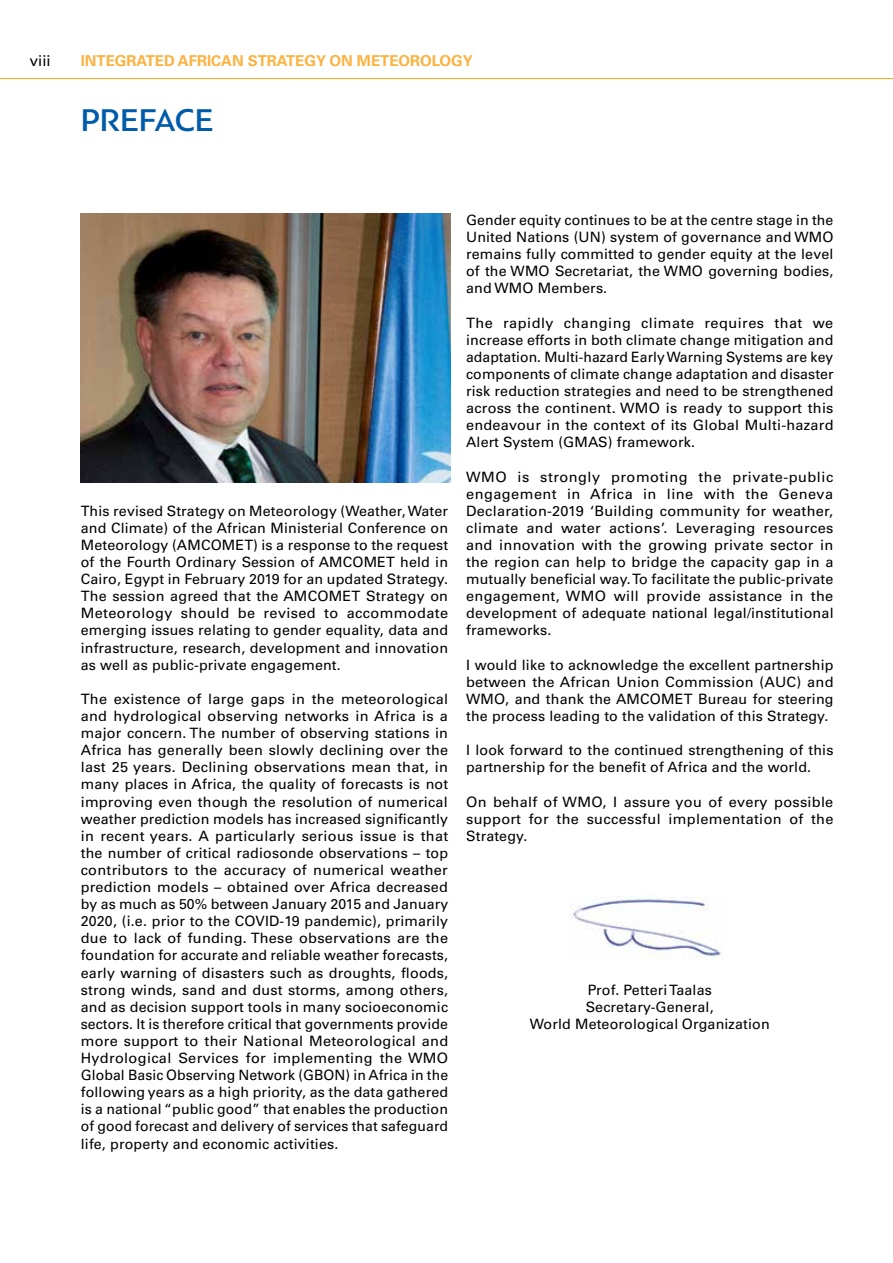
<style>
.page{position:relative;width:893px;height:1263px;background:#fff}
.page>*{position:absolute;margin:0;border:0;box-sizing:border-box;transform-origin:0 0}
.t1{font:500 33px "PF Bague Sans Pro";color:#005baa}
.t2{font:700 15px "Univers LTCYR 65";color:#fcb240}
.t3{font:15px "Univers LTCYR 55 Roman";color:#000}
.t4{font:14.25px/17.1px "Univers LTCYR 55 Roman";letter-spacing:.01em;color:#000;text-align:justify}
</style>
<div class="page">
<hr style="left:0;top:78px;width:893px;height:1px;background:#faa61a">
<img style="left:571px;top:896px;width:150px;height:63px">
<img style="left:81px;top:213px;width:369px;height:269px">
<p class="t3" style="left:30px;top:50px;width:22px">viii</p>
<p class="t2" style="left:81px;top:50px;width:393px">INTEGRATED AFRICAN STRATEGY ON METEOROLOGY</p>
<h1 class="t1" style="left:81px;top:101px;width:134px">PREFACE</h1>
<p class="t4" style="left:81px;top:501px;width:369px">This revised Strategy on Meteorology (Weather, Water and Climate) of the African Ministerial Conference on Meteorology (AMCOMET) is a response to the request of the Fourth Ordinary Session of AMCOMET held in Cairo, Egypt in February 2019 for an updated Strategy.<br>The session agreed that the AMCOMET Strategy on Meteorology should be revised to accommodate emerging issues relating to gender equality, data and infrastructure, research, development and innovation as well as public-private engagement.</p>
<p class="t4" style="left:81px;top:690px;width:369px">The existence of large gaps in the meteorological and hydrological observing networks in Africa is a major concern. The number of observing stations in Africa has generally been slowly declining over the last 25 years. Declining observations mean that, in many places in Africa, the quality of forecasts is not improving even though the resolution of numerical weather prediction models has increased significantly in recent years. A particularly serious issue is that the number of critical radiosonde observations – top contributors to the accuracy of numerical weather prediction models – obtained over Africa decreased by as much as 50% between January 2015 and January 2020, (i.e. prior to the COVID-19 pandemic), primarily due to lack of funding. These observations are the foundation for accurate and reliable weather forecasts, early warning of disasters such as droughts, floods, strong winds, sand and dust storms, among others, and as decision support tools in many socioeconomic sectors. It is therefore critical that governments provide more support to their National Meteorological and Hydrological Services for implementing the WMO Global Basic Observing Network (GBON) in Africa in the following years as a high priority, as the data gathered is a national “public good” that enables the production of good forecast and delivery of services that safeguard life, property and economic activities.</p>
<p class="t4" style="left:466px;top:211px;width:369px">Gender equity continues to be at the centre stage in the United Nations (UN) system of governance and WMO remains fully committed to gender equity at the level of the WMO Secretariat, the WMO governing bodies, and WMO Members.</p>
<p class="t4" style="left:466px;top:313px;width:369px">The rapidly changing climate requires that we increase efforts in both climate change mitigation and adaptation. Multi-hazard Early Warning Systems are key components of climate change adaptation and disaster risk reduction strategies and need to be strengthened across the continent. WMO is ready to support this endeavour in the context of its Global Multi-hazard Alert System (GMAS) framework.</p>
<p class="t4" style="left:466px;top:467px;width:369px">WMO is strongly promoting the private-public engagement in Africa in line with the Geneva Declaration-2019 ‘Building community for weather, climate and water actions’. Leveraging resources and innovation with the growing private sector in the region can help to bridge the capacity gap in a mutually beneficial way. To facilitate the public-private engagement, WMO will provide assistance in the development of adequate national legal/institutional frameworks.</p>
<p class="t4" style="left:466px;top:655px;width:369px">I would like to acknowledge the excellent partnership between the African Union Commission (AUC) and WMO, and thank the AMCOMET Bureau for steering the process leading to the validation of this Strategy.</p>
<p class="t4" style="left:466px;top:741px;width:369px">I look forward to the continued strengthening of this partnership for the benefit of Africa and the world.</p>
<p class="t4" style="left:466px;top:792px;width:369px">On behalf of WMO, I assure you of every possible support for the successful implementation of the Strategy.</p>
<p class="t4" style="left:530px;top:980px;width:241px;text-align:center">Prof. Petteri Taalas<br>Secretary-General,<br>World Meteorological Organization</p>
</div>
